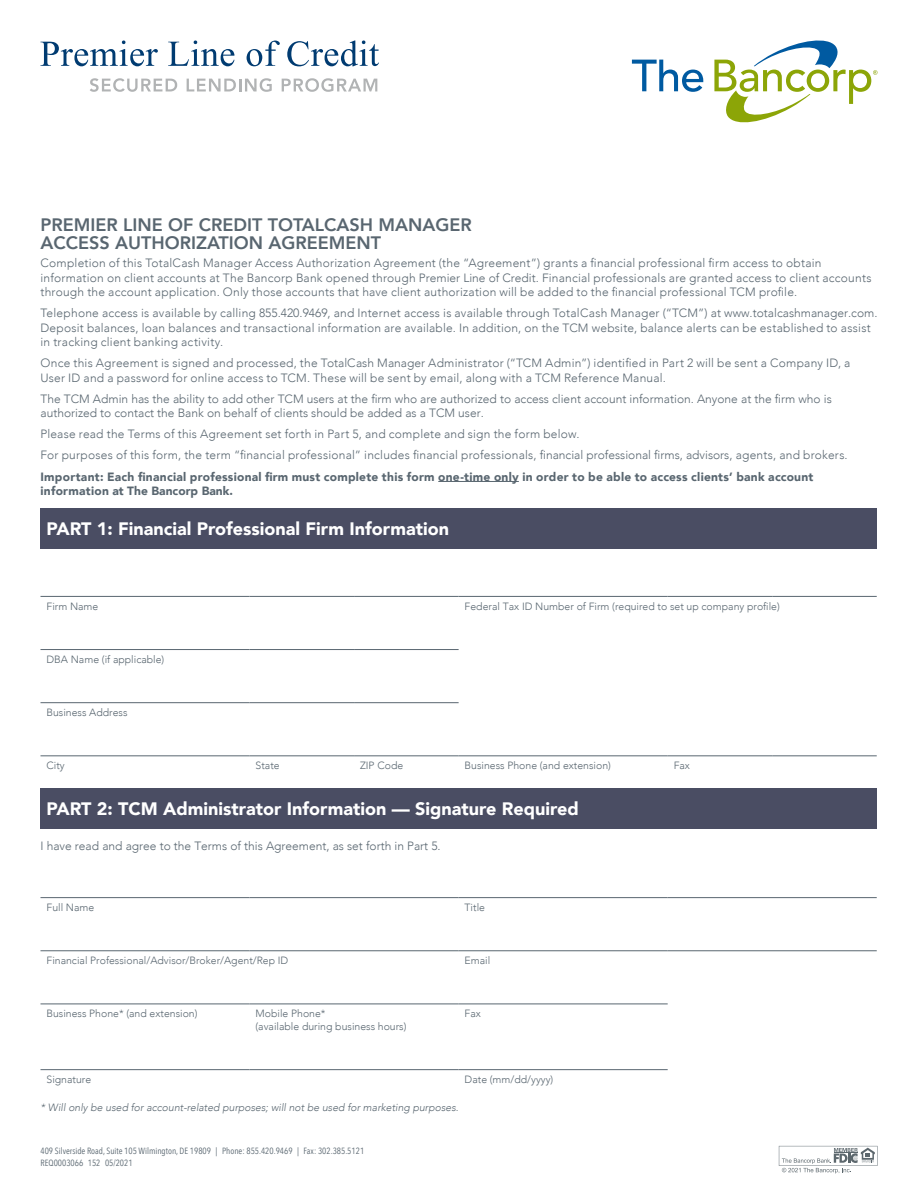
<style>
.page{position:relative;width:918px;height:1188px;background:#fff}
.page>*{position:absolute;margin:0;border:0;box-sizing:border-box;transform-origin:0 0}
.t1{font:900 18px "Avenir";color:#fff}
.t2{font:800 18px/18px "Avenir";color:#596670}
.t3{font:300 12px/14.4px "Avenir";letter-spacing:.015em;color:#596670}
.t4{font:900 12px/14.4px "Avenir";letter-spacing:.02em;color:#596670}
.t5{font:300 10.5px/12.6px "Avenir";color:#596670}
.t6{font:italic 300 10.5px "Avenir";color:#596670}
.t7{font:9px/12px "Avenir Next Condensed";color:#596670}
.s1{color:#5a666f}
</style>
<div class="page">
<svg style="left:778px;top:1145px;width:100px;height:29px"></svg>
<svg style="left:40px;top:40px;width:118px;height:26px"></svg>
<svg style="left:168px;top:40px;width:66px;height:26px"></svg>
<svg style="left:247px;top:41px;width:33px;height:25px"></svg>
<svg style="left:287px;top:40px;width:92px;height:26px"></svg>
<svg style="left:90px;top:78px;width:87px;height:14px"></svg>
<svg style="left:187px;top:78px;width:85px;height:14px"></svg>
<svg style="left:282px;top:78px;width:95px;height:14px"></svg>
<hr style="left:438px;top:481px;width:81px;height:1px;background:#596670">
<div style="left:40px;top:508px;width:837px;height:41px;background:#4a4d63"></div>
<hr style="left:354px;top:756px;width:105px;height:1px;background:#596670">
<hr style="left:459px;top:756px;width:209px;height:1px;background:#596670">
<hr style="left:668px;top:756px;width:104px;height:1px;background:#596670">
<hr style="left:772px;top:756px;width:105px;height:1px;background:#596670">
<hr style="left:250px;top:756px;width:104px;height:1px;background:#596670">
<hr style="left:40px;top:756px;width:210px;height:1px;background:#596670">
<hr style="left:40px;top:702px;width:210px;height:1px;background:#596670">
<hr style="left:250px;top:702px;width:104px;height:1px;background:#596670">
<hr style="left:354px;top:702px;width:105px;height:1px;background:#596670">
<hr style="left:40px;top:596px;width:210px;height:1px;background:#596670">
<hr style="left:250px;top:596px;width:104px;height:1px;background:#596670">
<hr style="left:354px;top:596px;width:105px;height:1px;background:#596670">
<hr style="left:459px;top:596px;width:209px;height:1px;background:#596670">
<hr style="left:668px;top:596px;width:104px;height:1px;background:#596670">
<hr style="left:772px;top:596px;width:105px;height:1px;background:#596670">
<hr style="left:40px;top:649px;width:210px;height:1px;background:#596670">
<hr style="left:250px;top:649px;width:104px;height:1px;background:#596670">
<hr style="left:354px;top:649px;width:105px;height:1px;background:#596670">
<div style="left:40px;top:789px;width:837px;height:40px;background:#4a4d63"></div>
<hr style="left:459px;top:1069px;width:209px;height:1px;background:#596670">
<hr style="left:40px;top:1069px;width:210px;height:1px;background:#596670">
<hr style="left:250px;top:1069px;width:209px;height:1px;background:#596670">
<hr style="left:459px;top:1004px;width:209px;height:1px;background:#596670">
<hr style="left:40px;top:1004px;width:210px;height:1px;background:#596670">
<hr style="left:250px;top:1004px;width:209px;height:1px;background:#596670">
<hr style="left:40px;top:897px;width:210px;height:1px;background:#596670">
<hr style="left:250px;top:897px;width:209px;height:1px;background:#596670">
<hr style="left:459px;top:897px;width:209px;height:1px;background:#596670">
<hr style="left:668px;top:897px;width:209px;height:1px;background:#596670">
<hr style="left:40px;top:951px;width:210px;height:1px;background:#596670">
<hr style="left:250px;top:951px;width:209px;height:1px;background:#596670">
<hr style="left:459px;top:951px;width:209px;height:1px;background:#596670">
<hr style="left:668px;top:951px;width:209px;height:1px;background:#596670">
<svg style="left:632px;top:60px;width:71px;height:32px"></svg>
<svg style="left:714px;top:40px;width:163px;height:82px"></svg>
<h1 class="t2" style="left:40px;top:215px;width:433px">PREMIER LINE OF CREDIT TOTALCASH MANAGER<br>ACCESS AUTHORIZATION AGREEMENT</h1>
<p class="t3" style="left:40px;top:256px;width:833px">Completion of this TotalCash Manager Access Authorization Agreement (the “Agreement”) grants a financial professional firm access to obtain information on client accounts at The Bancorp Bank opened through Premier Line of Credit. Financial professionals are granted access to client accounts through the account application. Only those accounts that have client authorization will be added to the financial professional TCM profile.</p>
<p class="t3" style="left:40px;top:306px;width:839px">Telephone access is available by calling 855.420.9469, and Internet access is available through TotalCash Manager (“TCM”) at www.totalcashmanager.com.<br>Deposit balances, loan balances and transactional information are available. In addition, on the TCM website, balance alerts can be established to assist in tracking client banking activity.</p>
<p class="t3" style="left:40px;top:356px;width:812px">Once this Agreement is signed and processed, the TotalCash Manager Administrator (“TCM Admin”) identified in Part 2 will be sent a Company ID, a<br>User ID and a password for online access to TCM. These will be sent by email, along with a TCM Reference Manual.</p>
<p class="t3" style="left:40px;top:391px;width:793px">The TCM Admin has the ability to add other TCM users at the firm who are authorized to access client account information. Anyone at the firm who is authorized to contact the Bank on behalf of clients should be added as a TCM user.</p>
<p class="t3" style="left:40px;top:424px;width:809px;line-height:21.1px">Please read the Terms of this Agreement set forth in Part 5, and complete and sign the form below.<br>For purposes of this form, the term “financial professional” includes financial professionals, financial professional firms, advisors, agents, and brokers.</p>
<p class="t4" style="left:40px;top:469px;width:775px">Important: Each financial professional firm must complete this form one-time only in order to be able to access clients’ bank account information at The Bancorp Bank.</p>
<h1 class="t1" style="left:47px;top:513px;width:404px">PART 1: Financial Professional Firm Information</h1>
<p class="t5" style="left:47px;top:600px;width:53px">Firm Name</p>
<p class="t5" style="left:465px;top:600px;width:317px">Federal Tax ID Number of Firm (required to set up company profile)</p>
<p class="t5" style="left:47px;top:653px;width:119px">DBA Name (if applicable)</p>
<p class="t5" style="left:47px;top:706px;width:83px">Business Address</p>
<p class="t5" style="left:47px;top:759px;width:20px">City</p>
<p class="t5" style="left:256px;top:759px;width:26px">State</p>
<p class="t5" style="left:360px;top:759px;width:45px">ZIP Code</p>
<p class="t5" style="left:465px;top:759px;width:148px">Business Phone (and extension)</p>
<p class="t5" style="left:674px;top:759px;width:18px">Fax</p>
<h1 class="t1" style="left:47px;top:793px;width:534px">PART 2: TCM Administrator Information — Signature Required</h1>
<p class="t3" style="left:40px;top:839px;width:402px">I have read and agree to the Terms of this Agreement, as set forth in Part 5.</p>
<p class="t5" style="left:47px;top:901px;width:49px">Full Name</p>
<p class="t5" style="left:465px;top:901px;width:22px">Title</p>
<p class="t5" style="left:47px;top:954px;width:243px">Financial Professional/Advisor/Broker/Agent/Rep ID</p>
<p class="t5" style="left:465px;top:954px;width:27px">Email</p>
<p class="t5" style="left:47px;top:1007px;width:152px">Business Phone* (and extension)</p>
<p class="t5" style="left:256px;top:1007px;width:152px">Mobile Phone*<br>(available during business hours)</p>
<p class="t5" style="left:465px;top:1007px;width:18px">Fax</p>
<p class="t5" style="left:47px;top:1073px;width:46px">Signature</p>
<p class="t5" style="left:465px;top:1073px;width:90px">Date (mm/dd/yyyy)</p>
<p class="t6" style="left:41px;top:1101px;width:420px">* Will only be used for account-related purposes; will not be used for marketing purposes.</p>
<p class="t7" style="left:40px;top:1144px;width:325px">409 Silverside Road, Suite 105 Wilmington, DE 19809 | Phone: 855.420.9469 | Fax: 302.385.5121<br>REQ0003066 <span class="s1">152</span> 05/2021</p>
</div>
